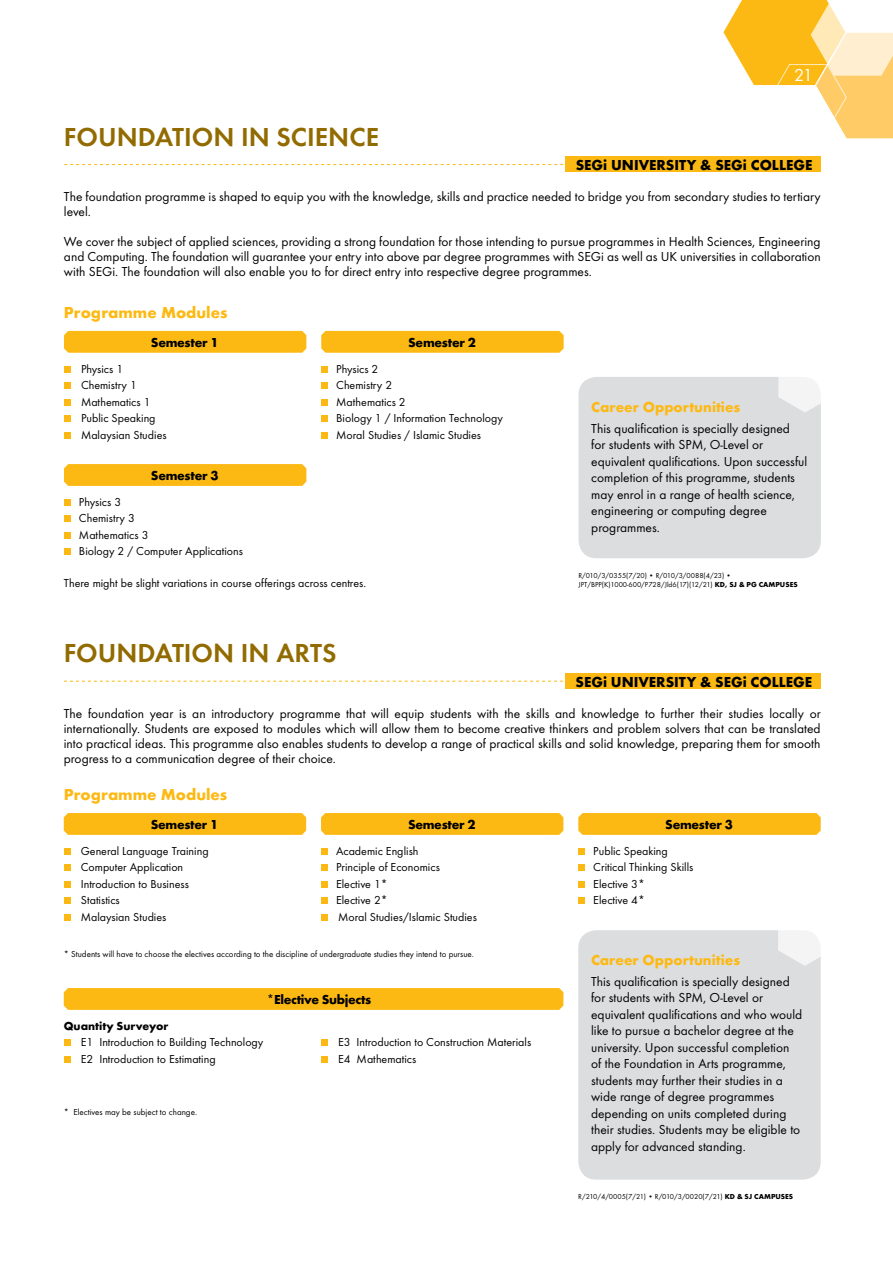
<style>
.page{position:relative;width:893px;height:1263px;background:#fff}
.page>*{position:absolute;margin:0;border:0;box-sizing:border-box;transform-origin:0 0}
.t1{font:600 27px "Futura T";color:#926b00}
.t2{font:18px "Futura T";color:#fff}
.t3{font:700 16.5px "Futura T";color:#fdb913}
.t4{font:700 15px "Futura T";color:#000}
.t5{font:700 15px "Futura T";color:#fdb913}
.t6{font:13.5px/16.5px "Futura T";color:#000}
.t7{font:700 13.5px "Futura T";letter-spacing:-.025em;color:#000}
.t8{font:12px/16.5px "Futura T";color:#000}
.t9{font:700 12px "Futura T";color:#000}
.t10{font:9px "Futura T";color:#000}
.t11{font:7.5px/9px "Futura T";color:#000}
.t12{font:7.5px "Futura T";letter-spacing:-.025em;color:#000}
.t13{font:700 7.5px "Futura T";color:#000}
.s1{font-weight:700}
</style>
<div class="page">
<svg style="left:723px;top:0;width:170px;height:138px"></svg>
<svg style="left:64px;top:681px;width:502px;height:1px"></svg>
<div style="left:566px;top:673px;width:255px;height:16px;background:#fdb913"></div>
<div style="left:64px;top:848px;width:7px;height:7px;background:#fdb913"></div>
<div style="left:64px;top:864px;width:7px;height:7px;background:#fdb913"></div>
<div style="left:64px;top:881px;width:7px;height:7px;background:#fdb913"></div>
<div style="left:64px;top:897px;width:7px;height:7px;background:#fdb913"></div>
<div style="left:64px;top:914px;width:7px;height:7px;background:#fdb913"></div>
<svg style="left:64px;top:813px;width:242px;height:22px;background:#fdb916"></svg>
<div style="left:321px;top:848px;width:7px;height:7px;background:#fdb913"></div>
<div style="left:321px;top:864px;width:7px;height:7px;background:#fdb913"></div>
<div style="left:321px;top:881px;width:7px;height:7px;background:#fdb913"></div>
<div style="left:321px;top:897px;width:7px;height:7px;background:#fdb913"></div>
<div style="left:321px;top:914px;width:7px;height:7px;background:#fdb913"></div>
<svg style="left:321px;top:813px;width:242px;height:22px;background:#fdb916"></svg>
<div style="left:578px;top:848px;width:7px;height:7px;background:#fdb913"></div>
<div style="left:578px;top:864px;width:7px;height:7px;background:#fdb913"></div>
<div style="left:578px;top:881px;width:7px;height:7px;background:#fdb913"></div>
<div style="left:578px;top:897px;width:7px;height:7px;background:#fdb913"></div>
<svg style="left:578px;top:813px;width:243px;height:22px;background:#fdba16"></svg>
<div style="left:578px;top:930px;width:243px;height:249px;background:#dcddde;border-radius:18px"></div>
<svg style="left:778px;top:930px;width:43px;height:36px"></svg>
<div style="left:64px;top:1039px;width:7px;height:7px;background:#fdb913"></div>
<div style="left:64px;top:1055px;width:7px;height:7px;background:#fdb913"></div>
<svg style="left:64px;top:988px;width:499px;height:22px;background:#fdb915"></svg>
<div style="left:321px;top:1039px;width:7px;height:7px;background:#fdb913"></div>
<div style="left:321px;top:1055px;width:7px;height:7px;background:#fdb913"></div>
<svg style="left:64px;top:164px;width:502px;height:1px"></svg>
<div style="left:566px;top:157px;width:255px;height:15px;background:#fdb913"></div>
<div style="left:578px;top:377px;width:243px;height:181px;background:#dcddde;border-radius:18px"></div>
<svg style="left:778px;top:377px;width:43px;height:35px"></svg>
<div style="left:64px;top:366px;width:7px;height:7px;background:#fdb913"></div>
<div style="left:64px;top:382px;width:7px;height:7px;background:#fdb913"></div>
<div style="left:64px;top:399px;width:7px;height:7px;background:#fdb913"></div>
<div style="left:64px;top:415px;width:7px;height:7px;background:#fdb913"></div>
<div style="left:64px;top:432px;width:7px;height:7px;background:#fdb913"></div>
<div style="left:64px;top:331px;width:242px;height:22px;background:#fdb913"></div>
<div style="left:321px;top:366px;width:7px;height:7px;background:#fdb913"></div>
<div style="left:321px;top:382px;width:7px;height:7px;background:#fdb913"></div>
<div style="left:321px;top:399px;width:7px;height:7px;background:#fdb913"></div>
<div style="left:321px;top:415px;width:7px;height:7px;background:#fdb913"></div>
<div style="left:321px;top:432px;width:7px;height:7px;background:#fdb913"></div>
<div style="left:321px;top:331px;width:243px;height:22px;background:#fdb913"></div>
<div style="left:64px;top:499px;width:7px;height:7px;background:#fdb913"></div>
<div style="left:64px;top:515px;width:7px;height:7px;background:#fdb913"></div>
<div style="left:64px;top:532px;width:7px;height:7px;background:#fdb913"></div>
<div style="left:64px;top:548px;width:7px;height:7px;background:#fdb913"></div>
<svg style="left:64px;top:464px;width:242px;height:22px;background:#fdb916"></svg>
<h1 class="t1" style="left:64px;top:121px;width:317px">FOUNDATION IN SCIENCE</h1>
<h2 class="t2" style="left:794px;top:64px;width:20px">21</h2>
<p class="t4" style="left:576px;top:156px;width:46px">SEGi UNIV</p>
<p class="t4" style="left:649px;top:156px;width:112px">ERSITY &amp; SEGi COLL</p>
<p class="t4" style="left:786px;top:156px;width:28px">EGE</p>
<p class="t6" style="left:64px;top:189px;width:758px;line-height:15px">The foundation programme is shaped to equip you with the knowledge, skills and practice needed to bridge you from secondary studies to tertiary level.</p>
<p class="t6" style="left:64px;top:234px;width:758px;line-height:15px;text-align:justify">We cover the subject of applied sciences, providing a strong foundation for those intending to pursue programmes in Health Sciences, Engineering and Computing. The foundation will guarantee your entry into above par degree programmes with SEGi as well as UK universities in collaboration with SEGi. The foundation will also enable you to for direct entry into respective degree programmes.</p>
<p class="t3" style="left:64px;top:303px;width:165px">Programme Modules</p>
<p class="t7" style="left:151px;top:334px;width:69px">Semester 1</p>
<p class="t8" style="left:81px;top:360px;width:87px">Physics 1<br>Chemistry 1<br>Mathematics 1<br>Public Speaking<br>Malaysian Studies</p>
<p class="t7" style="left:151px;top:468px;width:69px">Semester 3</p>
<p class="t8" style="left:79px;top:493px;width:165px">Physics 3<br>Chemistry 3<br>Mathematics 3<br>Biology 2 / Computer Applications</p>
<p class="t7" style="left:408px;top:334px;width:69px">Semester 2</p>
<p class="t8" style="left:336px;top:360px;width:168px">Physics 2<br>Chemistry 2<br>Mathematics 2<br>Biology 1 / Information Technology<br>Moral Studies / Islamic Studies</p>
<p class="t8" style="left:64px;top:574px;width:304px">There might be slight variations in course offerings across centres.</p>
<h1 class="t1" style="left:64px;top:637px;width:274px">FOUNDATION IN ARTS</h1>
<p class="t5" style="left:591px;top:398px;width:151px">Career Opportunities</p>
<p class="t6" style="left:591px;top:420px;width:217px">This qualification is specially designed for students with SPM, O-Level or equivalent qualifications. Upon successful completion of this programme, students may enrol in a range of health science, engineering or computing degree programmes.</p>
<p class="t11" style="left:578px;top:571px;width:187px">R/010/3/0355(7/20) • R/010/3/0088(4/23) •<br>JPT/BPP(K)1000-600/P728/Jld6(17)(12/21) <span class="s1">KD, SJ &amp; PG CAMPUS</span></p>
<p class="t13" style="left:790px;top:580px;width:9px">ES</p>
<p class="t4" style="left:575px;top:673px;width:46px">SEGi UNIV</p>
<p class="t4" style="left:649px;top:673px;width:112px">ERSITY &amp; SEGi COLL</p>
<p class="t4" style="left:786px;top:673px;width:28px">EGE</p>
<p class="t6" style="left:64px;top:706px;width:758px;line-height:15px;text-align:justify">The foundation year is an introductory programme that will equip students with the skills and knowledge to further their studies locally or internationally. Students are exposed to modules which will allow them to become creative thinkers and problem solvers that can be translated into practical ideas. This programme also enables students to develop a range of practical skills and solid knowledge, preparing them for smooth progress to a communication degree of their choice.</p>
<p class="t3" style="left:64px;top:785px;width:165px">Programme Modules</p>
<p class="t7" style="left:151px;top:816px;width:69px">Semester 1</p>
<p class="t8" style="left:81px;top:842px;width:129px">General Language Training<br>Computer Application<br>Introduction to Business<br>Statistics<br>Malaysian Studies</p>
<p class="t7" style="left:408px;top:816px;width:69px">Semester 2</p>
<p class="t8" style="left:336px;top:842px;width:142px">Academic English<br>Principle of Economics<br>Elective 1*<br>Elective 2*<br>Moral Studies/Islamic Studies</p>
<p class="t10" style="left:64px;top:949px;width:412px">* Students will have to choose the electives according to the discipline of undergraduate studies they intend to pursue.</p>
<p class="t7" style="left:267px;top:991px;width:106px">*Elective Subjects</p>
<p class="t8" style="left:338px;top:1034px;width:195px">E3 Introduction to Construction Materials<br>E4 Mathematics</p>
<p class="t9" style="left:64px;top:1018px;width:106px">Quantity Surveyor</p>
<p class="t8" style="left:81px;top:1034px;width:184px">E1 Introduction to Building Technology<br>E2 Introduction to Estimating</p>
<p class="t10" style="left:64px;top:1107px;width:135px">* Electives may be subject to change.</p>
<p class="t7" style="left:665px;top:816px;width:69px">Semester 3</p>
<p class="t8" style="left:593px;top:842px;width:102px">Public Speaking<br>Critical Thinking Skills<br>Elective 3*<br>Elective 4*</p>
<p class="t5" style="left:591px;top:951px;width:151px">Career Opportunities</p>
<p class="t6" style="left:591px;top:973px;width:213px">This qualification is specially designed for students with SPM, O-Level or equivalent qualifications and who would like to pursue a bachelor degree at the university. Upon successful completion of the Foundation in Arts programme, students may further their studies in a wide range of degree programmes depending on units completed during their studies. Students may be eligible to apply for advanced standing.</p>
<p class="t12" style="left:578px;top:1192px;width:182px">R/210/4/0005(7/21) • R/010/3/0020(7/21) <span class="s1">KD &amp; SJ CAMPUS</span></p>
<p class="t13" style="left:785px;top:1192px;width:9px">ES</p>
</div>
